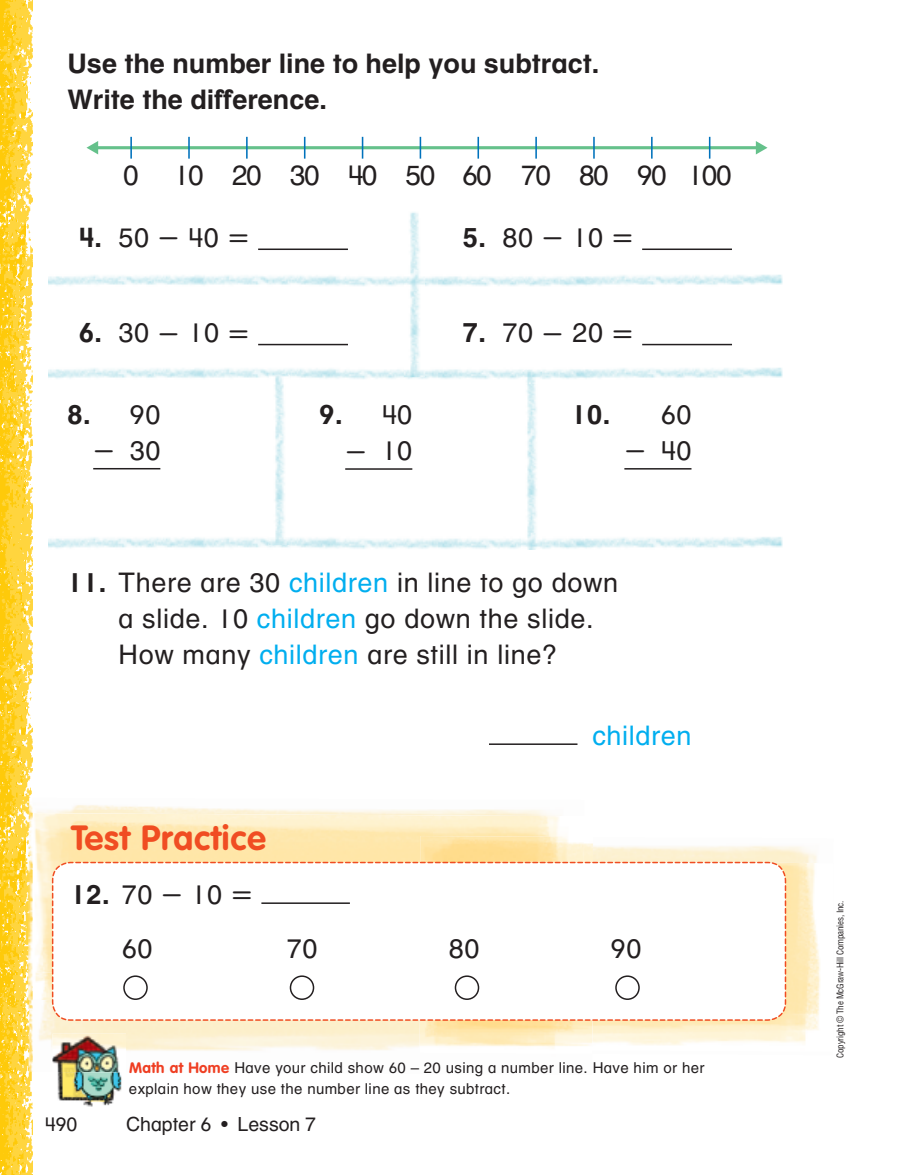
<style>
.page{position:relative;width:918px;height:1175px;background:#fff}
.page>*{position:absolute;margin:0;border:0;box-sizing:border-box;transform-origin:0 0}
.t1{font:700 34.5px "VAG Rounded Std";letter-spacing:.025em;color:#f04d22}
.t2{font:28.05px "Macm Helv OTF";letter-spacing:-.05em;color:#231f20}
.t3{font:27px/36px "Macm Helv OTF";letter-spacing:.025em;color:#231f20}
.t4{font:700 27px/36px "Macm Helv OTF";color:#231f20}
.t5{font:27px "Macm Helv OTF";letter-spacing:.025em;color:#00aeef}
.t6{font:19.5px "Macm Helv OTF";color:#231f20}
.t7{font:15px/21px "Macm Helv OTF";letter-spacing:.025em;color:#231f20}
.t8{font:condensed 9px "Helvetica LT Std";letter-spacing:-.02em;color:#231f20}
.s1{font-weight:700}
.s2{font-family:"Uni Math";font-weight:600}
.s3{font-weight:400}
.s4{color:#00aeef}
.s5{font-family:"VAG Rounded Std";font-weight:700;color:#ef3e22}
</style>
<div class="page">
<img style="left:0;top:0;width:32px;height:1174px">
<img style="left:57px;top:1075px;width:65px;height:32px">
<img style="left:28px;top:797px;width:4px;height:274px">
<img style="left:593px;top:861px;width:228px;height:185px">
<img style="left:32px;top:1022px;width:388px;height:53px">
<img style="left:32px;top:1001px;width:388px;height:21px">
<img style="left:434px;top:815px;width:129px;height:21px">
<img style="left:32px;top:907px;width:19px;height:94px">
<img style="left:29px;top:813px;width:3px;height:187px">
<img style="left:420px;top:843px;width:173px;height:205px">
<img style="left:420px;top:836px;width:164px;height:24px">
<img style="left:35px;top:882px;width:16px;height:90px">
<svg style="left:51px;top:861px;width:736px;height:160px"></svg>
<hr style="left:96px;top:146px;width:662px;height:3px;background:#65c18b">
<svg style="left:756px;top:141px;width:12px;height:13px"></svg>
<svg style="left:86px;top:141px;width:12px;height:13px"></svg>
<hr style="left:130px;top:137px;width:2px;height:22px;background:#0072bc">
<hr style="left:188px;top:137px;width:2px;height:22px;background:#0072bc">
<svg style="left:304px;top:137px;width:1px;height:22px"></svg>
<svg style="left:420px;top:137px;width:1px;height:22px"></svg>
<hr style="left:246px;top:137px;width:2px;height:22px;background:#0072bc">
<svg style="left:362px;top:137px;width:1px;height:22px"></svg>
<hr style="left:477px;top:137px;width:2px;height:22px;background:#0072bc">
<hr style="left:535px;top:137px;width:2px;height:22px;background:#0072bc">
<hr style="left:651px;top:137px;width:2px;height:22px;background:#0072bc">
<hr style="left:593px;top:137px;width:2px;height:22px;background:#0072bc">
<svg style="left:709px;top:137px;width:1px;height:22px"></svg>
<hr style="left:258px;top:248px;width:90px;height:2px;background:#231f20">
<hr style="left:642px;top:248px;width:90px;height:2px;background:#231f20">
<hr style="left:258px;top:344px;width:90px;height:1px;background:#231f20">
<hr style="left:642px;top:344px;width:90px;height:1px;background:#231f20">
<hr style="left:93px;top:468px;width:67px;height:1px;background:#231f20">
<hr style="left:345px;top:468px;width:67px;height:2px;background:#231f20">
<hr style="left:624px;top:468px;width:68px;height:1px;background:#231f20">
<hr style="left:489px;top:743px;width:88px;height:2px;background:#231f20">
<img style="left:409px;top:212px;width:11px;height:152px">
<img style="left:48px;top:274px;width:735px;height:12px">
<img style="left:405px;top:271px;width:19px;height:19px">
<img style="left:48px;top:364px;width:735px;height:15px">
<img style="left:270px;top:375px;width:19px;height:158px">
<img style="left:522px;top:371px;width:19px;height:162px">
<img style="left:48px;top:533px;width:735px;height:17px">
<hr style="left:261px;top:902px;width:89px;height:2px;background:#231f20">
<div style="left:123px;top:975px;width:25px;height:25px;border:2px solid #231f20;border-radius:50%"></div>
<div style="left:290px;top:975px;width:24px;height:25px;border:2px solid #231f20;border-radius:50%"></div>
<div style="left:455px;top:975px;width:24px;height:25px;border:2px solid #231f20;border-radius:50%"></div>
<div style="left:615px;top:975px;width:25px;height:25px;border:2px solid #231f20;border-radius:50%"></div>
<p class="t4" style="left:68px;top:48px;width:533px">Use the number line to help you subtract.<br>Write the difference .</p>
<p class="t2" style="left:123px;top:164px;width:17px">0</p>
<p class="t2" style="left:174px;top:164px;width:559px">10 20 30 40 50 60 70 80 90 100</p>
<p class="t3" style="left:79px;top:221px;width:172px"><span class="s1">4.</span> 50 <span class="s2">-</span> 40 <span class="s2">=</span></p>
<p class="t3" style="left:463px;top:221px;width:172px"><span class="s1">5.</span> 80 <span class="s2">-</span> 10 <span class="s2">=</span></p>
<p class="t3" style="left:79px;top:317px;width:172px"><span class="s1">6.</span> 30 <span class="s2">-</span> 10 <span class="s2">=</span></p>
<p class="t3" style="left:463px;top:317px;width:172px"><span class="s1">7.</span> 70 <span class="s2">-</span> 20 <span class="s2">=</span></p>
<p class="t4" style="left:68px;top:398px;width:94px">8. <span class="s3">90</span></p>
<p class="t3" style="left:93px;top:434px;width:69px"><span class="s2">-</span> 30</p>
<p class="t4" style="left:320px;top:398px;width:94px">9. <span class="s3">40</span></p>
<p class="t3" style="left:345px;top:435px;width:69px"><span class="s2">-</span> 10</p>
<p class="t4" style="left:572px;top:398px;width:121px">10. <span class="s3">60</span></p>
<p class="t3" style="left:624px;top:434px;width:69px"><span class="s2">-</span> 40</p>
<p class="t3" style="left:119px;top:566px;width:501px;text-indent:-51px"><span class="s1">11.</span> There are 30 <span class="s4">children</span> in line to go down a slide. 10 <span class="s4">children</span> go down the slide.<br>How many <span class="s4">children</span> are still in line?</p>
<p class="t5" style="left:592px;top:724px;width:101px">children</p>
<p class="t1" style="left:71px;top:823px;width:196px">Test Practice</p>
<p class="t3" style="left:122px;top:869px;width:132px;line-height:54px;text-indent:-51px"><span class="s1">12.</span> 70 <span class="s2">-</span> 10 <span class="s2">=<br></span>60</p>
<p class="t3" style="left:287px;top:932px;width:32px">70</p>
<p class="t3" style="left:449px;top:932px;width:32px">80</p>
<p class="t3" style="left:611px;top:932px;width:32px">90</p>
<p class="t7" style="left:129px;top:1058px;width:577px"><span class="s5">Math at Home</span> Have your child show 60 – 20 using a number line. Have him or her explain how they use the number line as they subtract.</p>
<p class="t6" style="left:45px;top:1116px;width:34px">490</p>
<p class="t6" style="left:126px;top:1116px;width:191px">Chapter 6 • Lesson 7</p>
<p class="t8" style="left:836px;top:1058px;width:159px;rotate:-90deg">Copyright © The McGraw-Hill Companies, Inc.</p>
</div>
